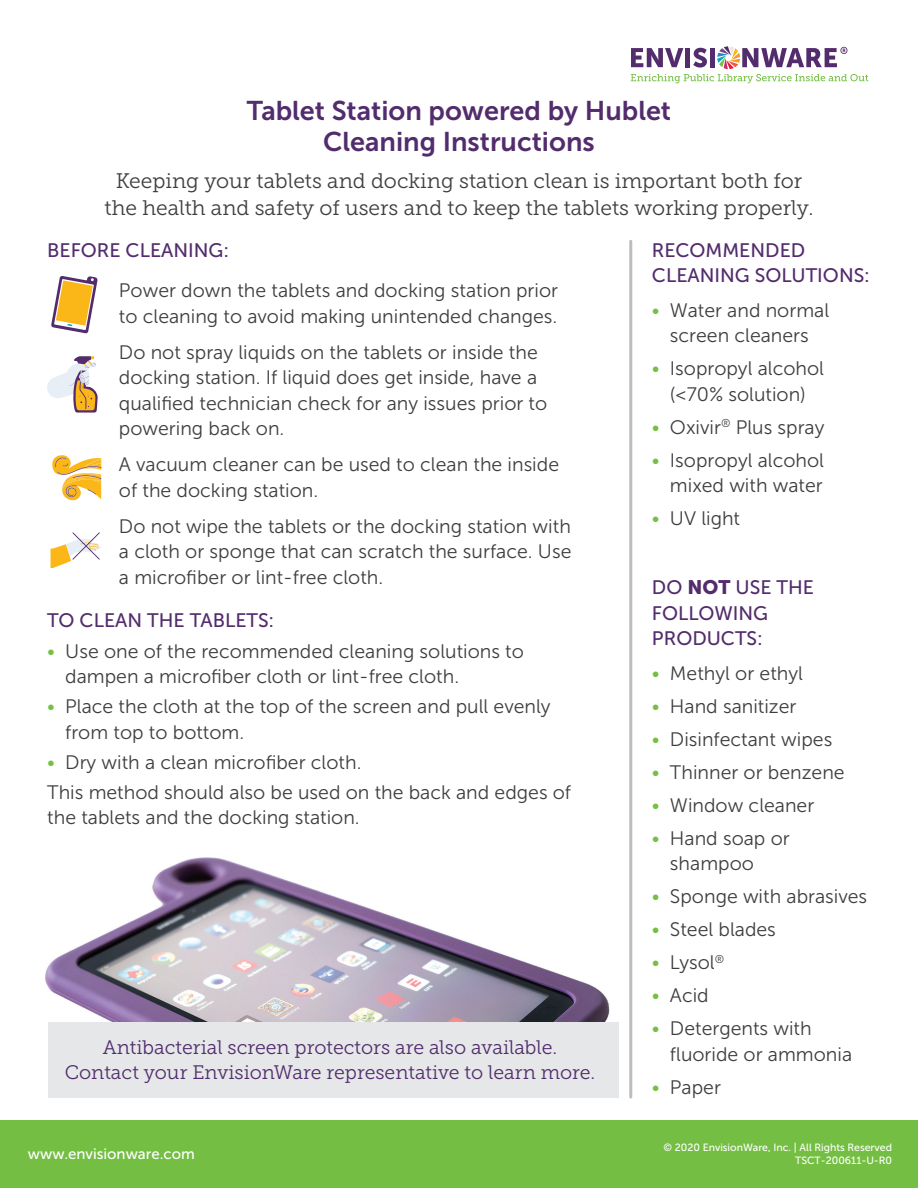
<style>
.page{position:relative;width:918px;height:1188px;background:#fff}
.page>*{position:absolute;margin:0;border:0;box-sizing:border-box;transform-origin:0 0}
.t1{font:27px/31.5px "Museo Sans 700";color:#522c6c;text-align:center}
.t2{font:21px/27px "Museo Slab 300";color:#3e3e3f;text-align:center}
.t3{font:19.5px/25.5px "Museo Sans 300";color:#3e3e3f}
.t4{font:19.5px/25.5px "Museo Slab 300";color:#522c6c;text-align:center}
.t5{font:19.5px/25.5px "Museo Sans 500";color:#522c6c}
.t6{font:15px "Museo Sans 500";color:#fff}
.t7{font:10.5px/12.6px "Museo Sans 500";color:#fff;text-align:right}
.s1{color:#75c043}
.s2{font-family:"Museo Sans 900"}
</style>
<div class="page">
<img style="left:46px;top:858px;width:564px;height:164px">
<div style="left:48px;top:1022px;width:571px;height:76px;background:#e6e7e9"></div>
<svg style="left:631px;top:46px;width:237px;height:37px"></svg>
<div style="left:0;top:1120px;width:918px;height:68px;background:#74bf43"></div>
<svg style="left:51px;top:532px;width:50px;height:36px"></svg>
<svg style="left:47px;top:356px;width:51px;height:57px"></svg>
<svg style="left:52px;top:455px;width:50px;height:46px"></svg>
<hr style="left:629px;top:241px;width:3px;height:856px;background:#bcbdc0">
<svg style="left:51px;top:276px;width:47px;height:57px"></svg>
<h1 class="t1" style="left:247px;top:94px;width:426px">Tablet Station powered by Hublet<br>Cleaning Instructions</h1>
<p class="t2" style="left:105px;top:167px;width:710px">Keeping your tablets and docking station clean is important both for the health and safety of users and to keep the tablets working properly.</p>
<p class="t5" style="left:47px;top:237px;width:183px">BEFORE CLEANING:</p>
<p class="t5" style="left:652px;top:237px;width:220px">RECOMMENDED<br>CLEANING SOLUTIONS:</p>
<p class="t3" style="left:652px;top:297px;width:179px;text-align:center"><span class="s1">•</span> Water and normal screen cleaners</p>
<p class="t3" style="left:652px;top:356px;width:174px;text-align:center"><span class="s1">•</span> Isopropyl alcohol (&lt;70% solution)</p>
<p class="t3" style="left:652px;top:414px;width:174px"><span class="s1">•</span> Oxivir<sup>®</sup> Plus spray</p>
<p class="t3" style="left:652px;top:447px;width:174px;text-align:right"><span class="s1">•</span> Isopropyl alcohol mixed with water</p>
<p class="t3" style="left:652px;top:506px;width:90px"><span class="s1">•</span> UV light</p>
<p class="t3" style="left:119px;top:278px;width:441px">Power down the tablets and docking station prior to cleaning to avoid making unintended changes.</p>
<p class="t3" style="left:119px;top:339px;width:430px">Do not spray liquids on the tablets or inside the docking station. If liquid does get inside, have a qualified technician check for any issues prior to powering back on.</p>
<p class="t3" style="left:119px;top:452px;width:442px">A vacuum cleaner can be used to clean the inside of the docking station.</p>
<p class="t3" style="left:119px;top:513px;width:454px;text-align:justify">Do not wipe the tablets or the docking station with a cloth or sponge that can scratch the surface. Use a microfiber or lint-free cloth.</p>
<p class="t5" style="left:652px;top:575px;width:164px">DO <span class="s2">NOT</span> USE THE<br>FOLLOWING<br>PRODUCTS:</p>
<p class="t3" style="left:652px;top:660px;width:153px"><span class="s1">•</span> Methyl or ethyl</p>
<p class="t3" style="left:652px;top:693px;width:146px"><span class="s1">•</span> Hand sanitizer</p>
<p class="t3" style="left:652px;top:726px;width:182px"><span class="s1">•</span> Disinfectant wipes</p>
<p class="t3" style="left:652px;top:759px;width:194px"><span class="s1">•</span> Thinner or benzene</p>
<p class="t3" style="left:652px;top:792px;width:164px"><span class="s1">•</span> Window cleaner</p>
<p class="t3" style="left:670px;top:825px;width:121px;text-indent:-18px"><span class="s1">•</span> Hand soap or shampoo</p>
<p class="t3" style="left:652px;top:884px;width:217px"><span class="s1">•</span> Sponge with abrasives</p>
<p class="t3" style="left:652px;top:917px;width:125px"><span class="s1">•</span> Steel blades</p>
<p class="t3" style="left:652px;top:950px;width:74px"><span class="s1">•</span> Lysol<sup>®</sup></p>
<p class="t3" style="left:652px;top:983px;width:58px"><span class="s1">•</span> Acid</p>
<p class="t3" style="left:670px;top:1016px;width:184px;text-indent:-18px"><span class="s1">•</span> Detergents with fluoride or ammonia</p>
<p class="t3" style="left:652px;top:1074px;width:71px"><span class="s1">•</span> Paper</p>
<p class="t5" style="left:47px;top:607px;width:229px">TO CLEAN THE TABLETS:</p>
<p class="t3" style="left:65px;top:638px;width:460px;text-indent:-18px"><span class="s1">•</span> Use one of the recommended cleaning solutions to dampen a microfiber cloth or lint-free cloth.</p>
<p class="t3" style="left:65px;top:694px;width:487px;text-indent:-18px"><span class="s1">•</span> Place the cloth at the top of the screen and pull evenly from top to bottom.</p>
<p class="t3" style="left:47px;top:747px;width:525px;line-height:30px"><span class="s1">•</span> Dry with a clean microfiber cloth.<br>This method should also be used on the back and edges of</p>
<p class="t3" style="left:47px;top:805px;width:314px">the tablets and the docking station.</p>
<p class="t4" style="left:65px;top:1034px;width:532px">Antibacterial screen protectors are also available.<br>Contact your EnvisionWare representative to learn more.</p>
<p class="t6" style="left:28px;top:1146px;width:168px">www.envisionware.com</p>
<p class="t7" style="left:664px;top:1141px;width:230px">© 2020 EnvisionWare, Inc. | All Rights Reserved<br>TSCT-200611-U-R0</p>
</div>
